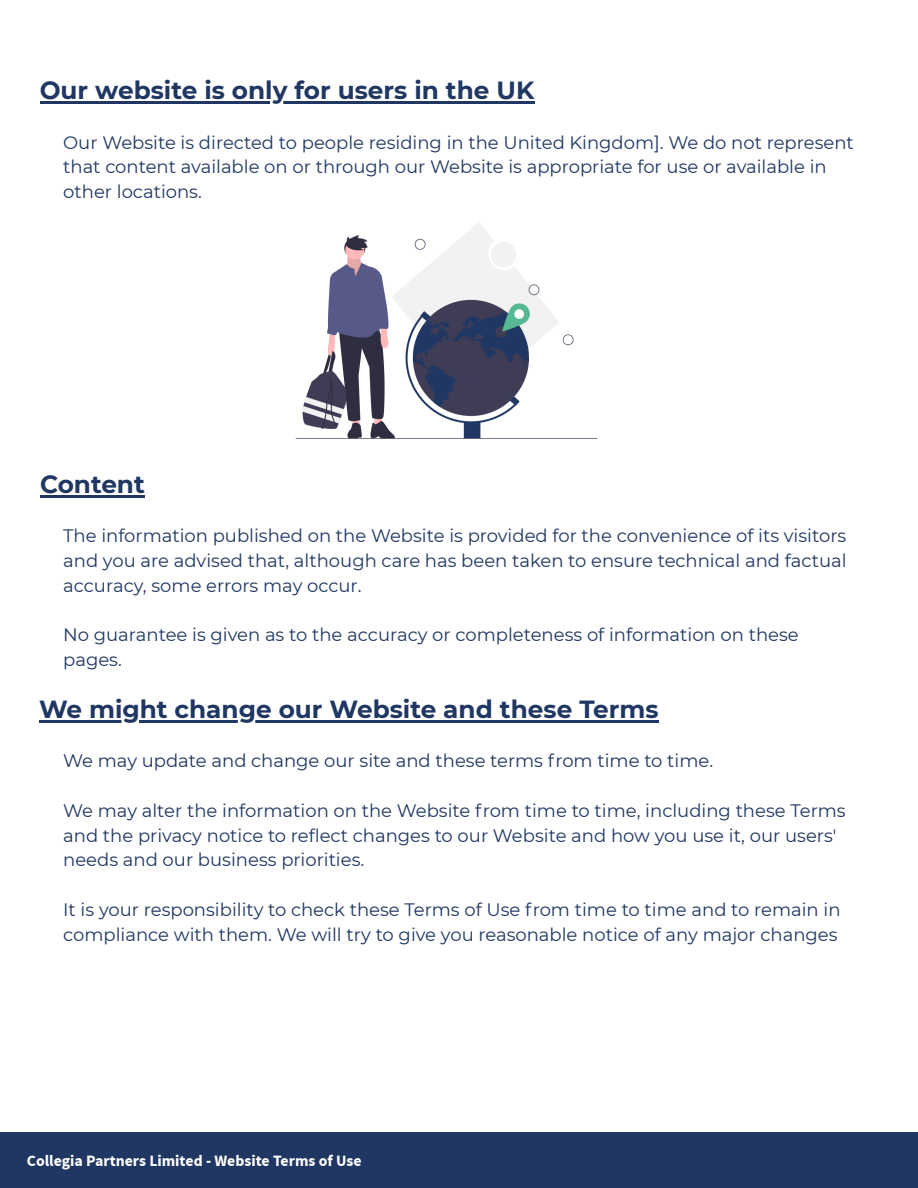
<style>
.page{position:relative;width:918px;height:1188px;background:#fff}
.page>*{position:absolute;margin:0;border:0;box-sizing:border-box;transform-origin:0 0}
.t1{font:700 24.75px "Montserrat";color:#1f3762}
.t2{font:18px/24.8px "Montserrat";color:#1f3762}
.t3{font:700 15.75px "Source Sans Pro";color:#fff}
</style>
<div class="page">
<div style="left:0;top:1133px;width:918px;height:55px;background:#1f3762"></div>
<hr style="left:40px;top:101px;width:494px;height:3px;background:#1f3762">
<hr style="left:40px;top:495px;width:105px;height:2px;background:#1f3762">
<img style="left:295px;top:223px;width:303px;height:216px">
<hr style="left:39px;top:720px;width:620px;height:2px;background:#1f3762">
<h1 class="t1" style="left:40px;top:75px;width:496px">Our website is only for users in the UK</h1>
<p class="t2" style="left:63px;top:130px;width:792px">Our Website is directed to people residing in the United Kingdom]. We do not represent that content available on or through our Website is appropriate for use or available in other locations.</p>
<h1 class="t1" style="left:40px;top:469px;width:106px">Content</h1>
<p class="t2" style="left:63px;top:523px;width:785px;text-align:justify">The information published on the Website is provided for the convenience of its visitors and you are advised that, although care has been taken to ensure technical and factual accuracy, some errors may occur.</p>
<p class="t2" style="left:63px;top:622px;width:737px">No guarantee is given as to the accuracy or completeness of information on these pages.</p>
<h1 class="t1" style="left:39px;top:694px;width:621px">We might change our Website and these Terms</h1>
<p class="t2" style="left:63px;top:748px;width:652px">We may update and change our site and these terms from time to time.</p>
<p class="t2" style="left:63px;top:798px;width:784px">We may alter the information on the Website from time to time, including these Terms and the privacy notice to reflect changes to our Website and how you use it, our users' needs and our business priorities.</p>
<p class="t2" style="left:63px;top:897px;width:779px">It is your responsibility to check these Terms of Use from time to time and to remain in compliance with them. We will try to give you reasonable notice of any major changes</p>
<p class="t3" style="left:27px;top:1150px;width:336px">Collegia Partners Limited - Website Terms of Use</p>
</div>
